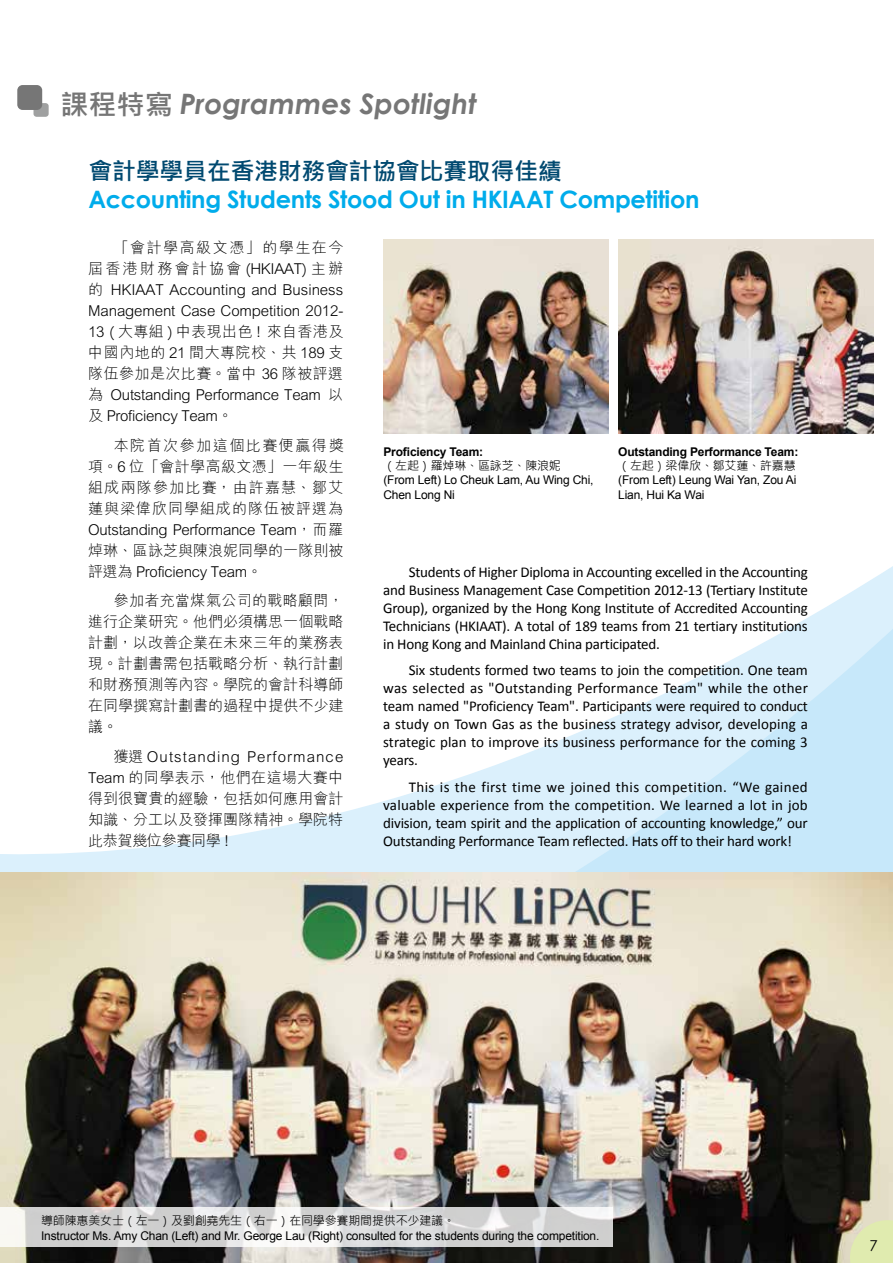
<style>
.page{position:relative;width:893px;height:1263px;background:#fff}
.page>*{position:absolute;margin:0;border:0;box-sizing:border-box;transform-origin:0 0}
.t1{font:italic 700 28.2px "Century Gothic";color:#767676}
.t2{font:700 24px "Century Gothic";letter-spacing:-.015em;color:#00aceb}
.t3{font:700 24px "Microsoft Jheng Hei";letter-spacing:-.015em;color:#004970}
.t4{font:15px/18px "Calibri";letter-spacing:-.015em;color:#000;text-align:justify}
.t5{font:300 15px/21px "M Hei HK";color:#000;text-align:justify}
.t6{font:15px "Century Gothic";color:#000}
.t7{font:12px/14.4px "Arial";letter-spacing:-.015em;color:#000}
.t8{font:12px "Microsoft Jheng Hei";letter-spacing:-.015em;color:#000}
.t9{font:700 12px "Arial";letter-spacing:-.015em;color:#000}
.s1{font-family:"Microsoft Jheng Hei";font-style:normal}
</style>
<div class="page">
<svg style="left:0;top:566px;width:893px;height:307px"></svg>
<div style="left:34px;top:103px;width:15px;height:14px;background:#9fa0a0;border-radius:3px"></div>
<div style="left:17px;top:85px;width:25px;height:25px;background:#767676;border-radius:5px"></div>
<img style="left:383px;top:239px;width:225px;height:194px">
<img style="left:618px;top:239px;width:255px;height:194px">
<img style="left:0;top:873px;width:893px;height:390px">
<svg style="left:0;top:1208px;width:612px;height:39px;fill:#d0d0d0"></svg>
<svg style="left:850px;top:1220px;width:43px;height:43px;background:#dce3ad"></svg>
<h1 class="t1" style="left:60px;top:86px;width:418px"><span class="s1">課程特寫</span> Programmes Spotlight</h1>
<h2 class="t3" style="left:89px;top:156px;width:475px">會計學學員在香港財務會計協會比賽取得佳績</h2>
<h2 class="t2" style="left:89px;top:184px;width:612px">Accounting Students Stood Out in HKIAAT Competition</h2>
<p class="t5" style="left:88px;top:237px;width:257px;text-indent:26px">「會計學高級文憑」的學生在今屆香港財務會計協會 (HKIAAT) 主辦的 HKIAAT Accounting and Business Management Case Competition 2012- 13 ( 大專組 ) 中表現出色 ! 來自香港及中國內地的 21 間大專院校、共 189 支隊伍參加是次比賽。當中 36 隊被評選為 Outstanding Performance Team 以及 Proficiency Team。</p>
<p class="t5" style="left:88px;top:434px;width:257px;text-indent:26px">本院首次參加這個比賽便贏得獎項。6 位「會計學高級文憑」一年級生組成兩隊參加比賽，由許嘉慧、鄒艾蓮與梁偉欣同學組成的隊伍被評選為Outstanding Performance Team，而羅焯琳、區詠芝與陳浪妮同學的一隊則被評選為 Proficiency Team。</p>
<p class="t5" style="left:88px;top:590px;width:257px;text-indent:26px">參加者充當煤氣公司的戰略顧問，進行企業研究。他們必須構思一個戰略計劃，以改善企業在未來三年的業務表現。計劃書需包括戰略分析、執行計劃和財務預測等內容。學院的會計科導師在同學撰寫計劃書的過程中提供不少建議。</p>
<p class="t5" style="left:88px;top:745px;width:257px;text-indent:26px">獲選 Outstanding Performance Team 的同學表示，他們在這場大賽中得到很寶貴的經驗，包括如何應用會計知識、分工以及發揮團隊精神。學院特此恭賀幾位參賽同學 !</p>
<p class="t9" style="left:383px;top:443px;width:101px">Proficiency Team:</p>
<p class="t8" style="left:383px;top:458px;width:179px">（左起）羅焯琳、區詠芝、陳浪妮</p>
<p class="t7" style="left:383px;top:473px;width:212px">(From Left) Lo Cheuk Lam, Au Wing Chi,<br>Chen Long Ni</p>
<p class="t9" style="left:618px;top:443px;width:182px">Outstanding Performance Team:</p>
<p class="t8" style="left:618px;top:458px;width:179px">（左起）梁偉欣、鄒艾蓮、許嘉慧</p>
<p class="t7" style="left:618px;top:473px;width:180px">(From Left) Leung Wai Yan, Zou Ai<br>Lian, Hui Ka Wai</p>
<p class="t4" style="left:383px;top:562px;width:426px;text-indent:26px">Students of Higher Diploma in Accounting excelled in the Accounting and Business Management Case Competition 2012-13 (Tertiary Institute Group), organized by the Hong Kong Institute of Accredited Accounting Technicians (HKIAAT). A total of 189 teams from 21 tertiary institutions in Hong Kong and Mainland China participated.</p>
<p class="t4" style="left:383px;top:660px;width:426px;text-indent:26px">Six students formed two teams to join the competition. One team was selected as "Outstanding Performance Team" while the other team named "Proficiency Team". Participants were required to conduct a study on Town Gas as the business strategy advisor, developing a strategic plan to improve its business performance for the coming 3 years.</p>
<p class="t4" style="left:383px;top:777px;width:426px;text-indent:26px">This is the first time we joined this competition. “We gained valuable experience from the competition. We learned a lot in job division, team spirit and the application of accounting knowledge,” our Outstanding Performance Team reflected. Hats off to their hard work!</p>
<p class="t8" style="left:41px;top:1213px;width:415px">導師陳惠美女士（左一）及劉創堯先生（右一）在同學參賽期間提供不少建議。</p>
<p class="t7" style="left:41px;top:1228px;width:560px">Instructor Ms. Amy Chan (Left) and Mr. George Lau (Right) consulted for the students during the competition.</p>
<p class="t6" style="left:869px;top:1237px;width:10px">7</p>
</div>
